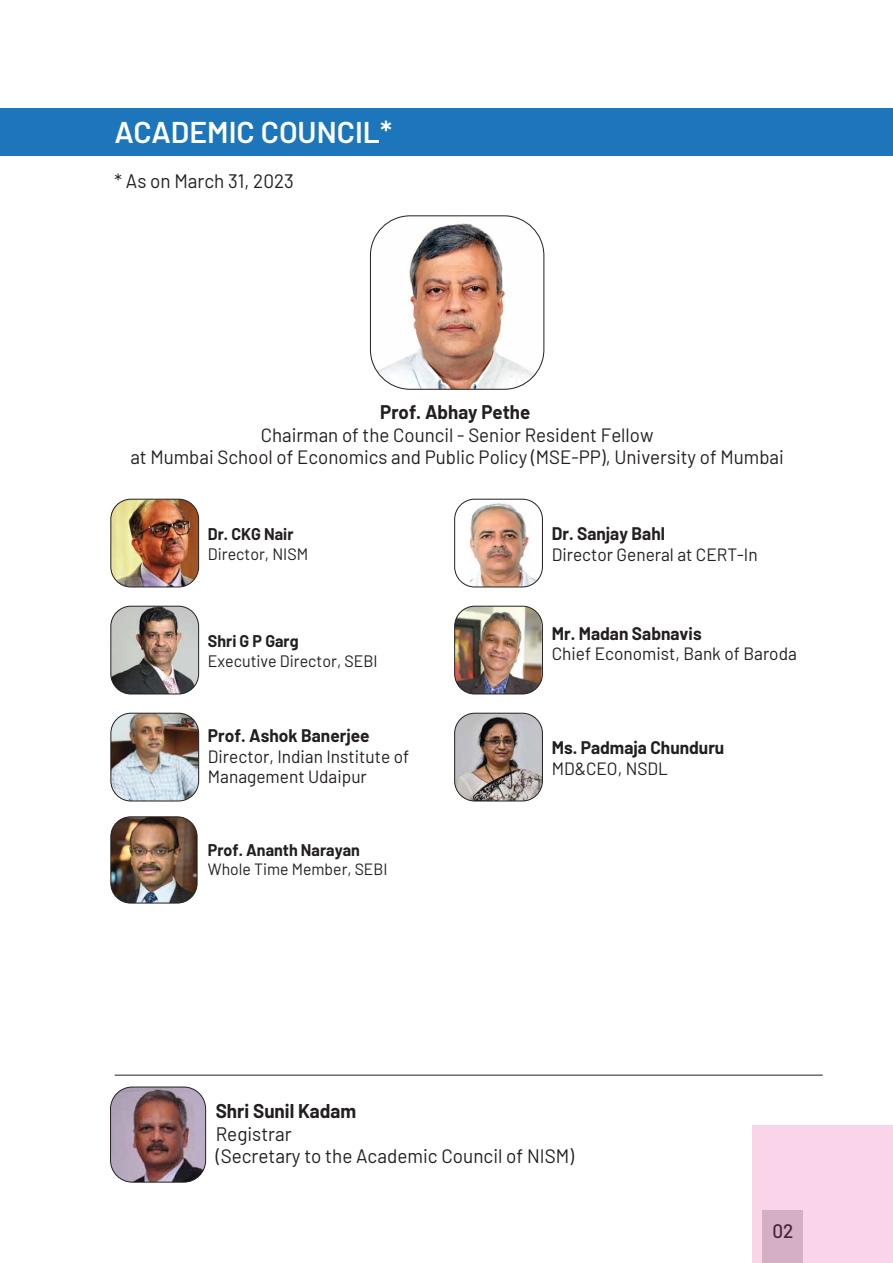
<style>
.page{position:relative;width:893px;height:1263px;background:#fff}
.page>*{position:absolute;margin:0;border:0;box-sizing:border-box;transform-origin:0 0}
.t1{font:600 30px "Barlow";color:#fff}
.t2{font:19.5px/22.6px "Barlow";color:#231f20}
.t3{font:700 19.5px "Barlow";color:#231f20}
.t4{font:500 19.5px "Barlow";color:#231f20}
.t5{font:19.35px/22.4px "Barlow";color:#231f20;text-align:center}
.t6{font:700 19.35px "Barlow";color:#231f20}
.t7{font:17.85px/20.7px "Barlow";color:#231f20}
.t8{font:700 17.85px "Barlow";color:#231f20}
.t9{font:700 16.5px "Barlow";color:#231f20}
.t10{font:16.5px "Barlow";color:#231f20}
.t11{font:16.35px "Barlow";color:#231f20}
</style>
<div class="page">
<hr style="left:115px;top:1075px;width:708px;height:1px;background:#231f20">
<div style="left:0;top:108px;width:893px;height:48px;background:#1d76bb"></div>
<img style="left:370px;top:216px;width:174px;height:173px">
<div style="left:370px;top:215px;width:174px;height:175px;border:1px solid #231f20;border-radius:40px"></div>
<img style="left:112px;top:499px;width:87px;height:88px">
<div style="left:110px;top:499px;width:89px;height:88px;border:1px solid #231f20;border-radius:20px"></div>
<img style="left:112px;top:606px;width:87px;height:88px">
<div style="left:110px;top:606px;width:89px;height:88px;border:1px solid #231f20;border-radius:20px"></div>
<img style="left:456px;top:606px;width:86px;height:88px">
<img style="left:470px;top:499px;width:72px;height:88px">
<div style="left:454px;top:606px;width:89px;height:88px;border:1px solid #231f20;border-radius:20px"></div>
<div style="left:454px;top:499px;width:89px;height:88px;border:1px solid #231f20;border-radius:20px"></div>
<img style="left:456px;top:713px;width:86px;height:88px">
<div style="left:454px;top:713px;width:89px;height:88px;border:1px solid #231f20;border-radius:20px"></div>
<img style="left:112px;top:713px;width:87px;height:88px">
<div style="left:110px;top:713px;width:89px;height:88px;border:1px solid #231f20;border-radius:20px"></div>
<img style="left:112px;top:818px;width:85px;height:85px">
<div style="left:110px;top:816px;width:87px;height:87px;border:1px solid #231f20;border-radius:20px"></div>
<img style="left:110px;top:1087px;width:96px;height:95px">
<div style="left:110px;top:1087px;width:96px;height:95px;border:1px solid #231f20;border-radius:22px"></div>
<svg style="left:752px;top:1125px;width:141px;height:138px;background:#f5cfe4"></svg>
<h1 class="t1" style="left:115px;top:110px;width:279px">ACADEMIC COUNCIL*</h1>
<p class="t2" style="left:115px;top:168px;width:181px">* As on March 31, 2023</p>
<p class="t6" style="left:380px;top:398px;width:151px">Prof. Abhay Pethe</p>
<p class="t5" style="left:130px;top:422px;width:655px">Chairman of the Council - Senior Resident Fellow<br>at Mumbai School of Economics and Public Policy (MSE-PP), University of Mumbai</p>
<p class="t9" style="left:208px;top:522px;width:87px">Dr. CKG Nair</p>
<p class="t10" style="left:208px;top:542px;width:102px">Director, NISM</p>
<p class="t9" style="left:208px;top:629px;width:92px">Shri G P Garg</p>
<p class="t10" style="left:208px;top:649px;width:171px">Executive Director, SEBI</p>
<p class="t8" style="left:208px;top:722px;width:163px">Prof. Ashok Banerjee</p>
<p class="t7" style="left:208px;top:745px;width:203px">Director, Indian Institute of<br>Management Udaipur</p>
<p class="t9" style="left:208px;top:838px;width:154px">Prof. Ananth Narayan</p>
<p class="t11" style="left:208px;top:857px;width:181px">Whole Time Member, SEBI</p>
<p class="t8" style="left:552px;top:521px;width:115px">Dr. Sanjay Bahl</p>
<p class="t7" style="left:552px;top:543px;width:207px">Director General at CERT-In</p>
<p class="t8" style="left:552px;top:620px;width:151px">Mr. Madan Sabnavis</p>
<p class="t7" style="left:552px;top:642px;width:247px">Chief Economist, Bank of Baroda</p>
<p class="t8" style="left:552px;top:735px;width:174px">Ms. Padmaja Chunduru</p>
<p class="t7" style="left:552px;top:757px;width:118px">MD&amp;CEO, NSDL</p>
<p class="t3" style="left:216px;top:1097px;width:142px">Shri Sunil Kadam</p>
<p class="t2" style="left:216px;top:1121px;width:360px">Registrar<br>(Secretary to the Academic Council of NISM)</p>
<p class="t4" style="left:772px;top:1216px;width:22px">02</p>
</div>
